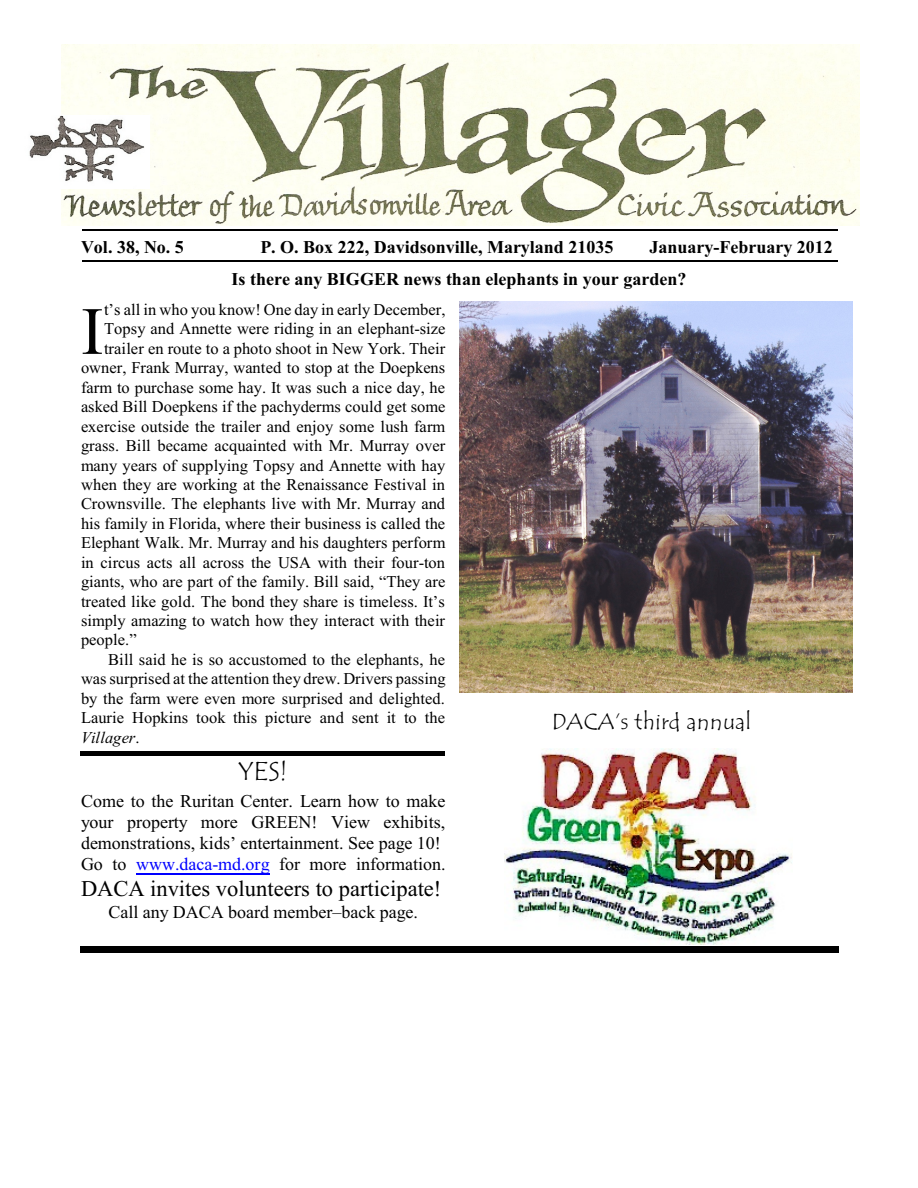
<style>
.page{position:relative;width:918px;height:1188px;background:#fff}
.page>*{position:absolute;margin:0;border:0;box-sizing:border-box;transform-origin:0 0}
.t1{font:67.5px "Times New Roman";color:#000}
.t2{font:27px "Tempus Sans ITC";color:#000}
.t3{font:22.5px "Times New Roman";color:#000}
.t4{font:22.5px "Tempus Sans ITC";letter-spacing:.01em;color:#000}
.t5{font:18px/21.3px "Times New Roman";color:#000}
.t6{font:700 18px/32.1px "Times New Roman";color:#000}
.t7{font:16.5px "Times New Roman";color:#000}
.t8{font:italic 16.5px "Times New Roman";color:#000}
.s1{font-style:normal}
.s2{color:#00f}
</style>
<div class="page">
<hr style="left:136px;top:873px;width:134px;height:1px;background:#00f">
<hr style="left:82px;top:229px;width:756px;height:2px;background:#000">
<hr style="left:82px;top:261px;width:756px;height:1px;background:#000">
<hr style="left:80px;top:751px;width:364px;height:4px;background:#000">
<div style="left:461px;top:946px;width:378px;height:7px;background:#000"></div>
<div style="left:80px;top:946px;width:383px;height:7px;background:#000"></div>
<img style="left:61px;top:44px;width:799px;height:182px">
<img style="left:29px;top:116px;width:120px;height:73px">
<img style="left:505px;top:749px;width:287px;height:196px">
<img style="left:460px;top:302px;width:392px;height:391px">
<p class="t6" style="left:81px;top:233px;width:104px">Vol. 38, No. 5</p>
<p class="t6" style="left:260px;top:233px;width:355px">P. O. Box 222, Davidsonville, Maryland 21035</p>
<p class="t6" style="left:232px;top:233px;width:603px;text-indent:418px">January-February 2012<br>Is there any BIGGER news than elephants in your garden?</p>
<p class="t1" style="left:81px;top:307px;width:24px">I</p>
<p class="t7" style="left:104px;top:304px;width:343px">t’s all in who you know! One day in early December,</p>
<p class="t7" style="left:104px;top:323px;width:343px">Topsy and Annette were riding in an elephant-size</p>
<p class="t7" style="left:104px;top:342px;width:343px">trailer en route to a photo shoot in New York. Their</p>
<p class="t7" style="left:81px;top:362px;width:366px">owner, Frank Murray, wanted to stop at the Doepkens</p>
<p class="t7" style="left:81px;top:381px;width:366px">farm to purchase some hay. It was such a nice day, he</p>
<p class="t7" style="left:81px;top:401px;width:366px">asked Bill Doepkens if the pachyderms could get some</p>
<p class="t7" style="left:81px;top:420px;width:366px">exercise outside the trailer and enjoy some lush farm</p>
<p class="t7" style="left:81px;top:440px;width:366px">grass. Bill became acquainted with Mr. Murray over</p>
<p class="t7" style="left:81px;top:459px;width:366px">many years of supplying Topsy and Annette with hay</p>
<p class="t7" style="left:81px;top:479px;width:366px">when they are working at the Renaissance Festival in</p>
<p class="t7" style="left:81px;top:498px;width:366px">Crownsville. The elephants live with Mr. Murray and</p>
<p class="t7" style="left:81px;top:517px;width:366px">his family in Florida, where their business is called the</p>
<p class="t7" style="left:81px;top:537px;width:366px">Elephant Walk. Mr. Murray and his daughters perform</p>
<p class="t7" style="left:81px;top:556px;width:366px">in circus acts all across the USA with their four-ton</p>
<p class="t7" style="left:81px;top:576px;width:366px">giants, who are part of the family. Bill said, “They are</p>
<p class="t7" style="left:81px;top:595px;width:366px">treated like gold. The bond they share is timeless. It’s</p>
<p class="t7" style="left:81px;top:615px;width:366px">simply amazing to watch how they interact with their</p>
<p class="t7" style="left:81px;top:634px;width:57px">people.”</p>
<p class="t7" style="left:108px;top:653px;width:339px">Bill said he is so accustomed to the elephants, he</p>
<p class="t7" style="left:81px;top:673px;width:366px">was surprised at the attention they drew. Drivers passing</p>
<p class="t7" style="left:81px;top:692px;width:365px">by the farm were even more surprised and delighted.</p>
<p class="t7" style="left:81px;top:712px;width:366px">Laurie Hopkins took this picture and sent it to the</p>
<p class="t8" style="left:81px;top:731px;width:60px">Villager<span class="s1">.</span></p>
<p class="t2" style="left:238px;top:757px;width:51px">YES!</p>
<p class="t5" style="left:81px;top:792px;width:366px">Come to the Ruritan Center. Learn how to make your property more GREEN! View exhibits, demonstrations, kids’ entertainment. See page 10!<br>Go to <span class="s2">www.daca-md.org</span> for more information.</p>
<p class="t3" style="left:81px;top:880px;width:362px">DACA invites volunteers to participate!</p>
<p class="t5" style="left:108px;top:903px;width:311px">Call any DACA board member–back page.</p>
<p class="t4" style="left:552px;top:709px;width:201px">DACA’s third annual</p>
</div>
